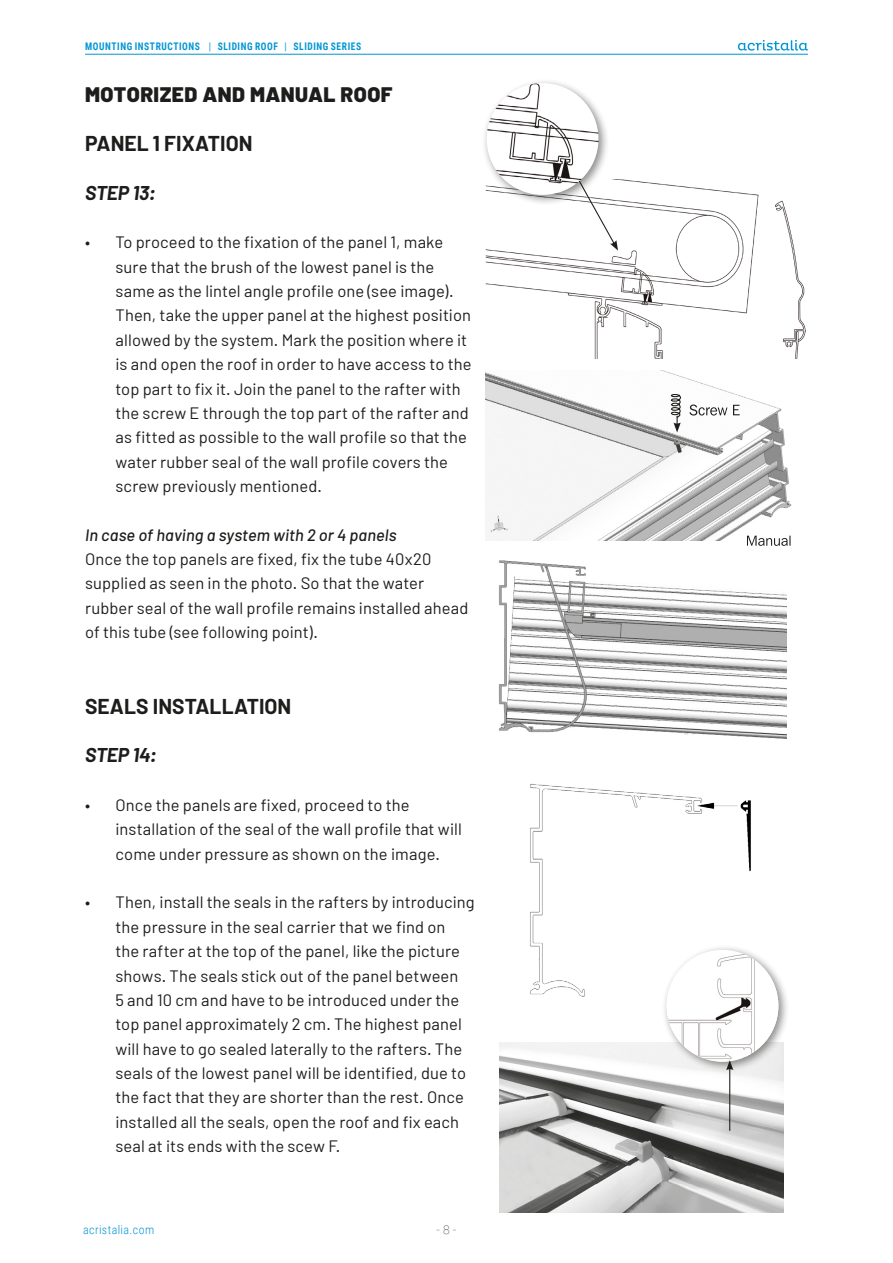
<style>
.page{position:relative;width:893px;height:1263px;background:#fff}
.page>*{position:absolute;margin:0;border:0;box-sizing:border-box;transform-origin:0 0}
.t1{font:700 21px "Barlow";color:#1d1d1b}
.t2{font:900 21px "Barlow";letter-spacing:.02em;color:#1d1d1b}
.t3{font:italic 700 19.5px "Barlow";letter-spacing:-.01em;color:#1d1d1b}
.t4{font:16.5px/24.3px "Barlow";letter-spacing:.005em;color:#1d1d1b}
.t5{font:italic 500 16.5px "Barlow";letter-spacing:.005em;color:#1d1d1b}
.t6{font:300 12px "Roboto Condensed";letter-spacing:.035em;color:#0095d4}
.t7{font:100 12px "Roboto";color:#1d1d1b}
.t8{font:700 10.5px "Roboto Condensed";letter-spacing:.06em;color:#0095d4;scale:.9 1}
.s1{font-weight:400}
</style>
<div class="page">
<hr style="left:85px;top:54px;width:723px;height:1px;background:#0095d4">
<svg style="left:738px;top:40px;width:70px;height:11px"></svg>
<img style="left:485px;top:180px;width:321px;height:178px">
<img style="left:498px;top:560px;width:288px;height:178px">
<div style="left:481px;top:78px;width:128px;height:128px;background:#1d1d1b;opacity:.5"></div>
<img style="left:487px;top:83px;width:111px;height:112px;border-radius:56px">
<svg style="left:578px;top:179px;width:40px;height:72px"></svg>
<img style="left:499px;top:1042px;width:284px;height:170px">
<img style="left:530px;top:783px;width:221px;height:214px">
<div style="left:661px;top:945px;width:128px;height:127px;background:#1d1d1b;opacity:.5"></div>
<img style="left:667px;top:953px;width:111px;height:109px">
<hr style="left:729px;top:1068px;width:1px;height:63px;background:#1d1d1b">
<svg style="left:726px;top:1060px;width:7px;height:10px"></svg>
<img style="left:485px;top:370px;width:307px;height:170px">
<svg style="left:667px;top:393px;width:14px;height:39px"></svg>
<svg style="left:747px;top:536px;width:43px;height:10px"></svg>
<svg style="left:689px;top:404px;width:51px;height:11px"></svg>
<p class="t8" style="left:85px;top:39px;width:308px">MOUNTING INSTRUCTIONS <span class="s1">|</span> SLIDING ROOF <span class="s1">|</span> SLIDING SERIES</p>
<p class="t2" style="left:85px;top:82px;width:309px">MOTORIZED AND MANUAL ROOF</p>
<p class="t1" style="left:85px;top:130px;width:169px">PANEL 1 FIXATION</p>
<p class="t3" style="left:85px;top:180px;width:72px">STEP 13:</p>
<p class="t4" style="left:115px;top:230px;width:357px;text-indent:-30px">• To proceed to the fixation of the panel 1, make sure that the brush of the lowest panel is the same as the lintel angle profile one (see image).<br>Then, take the upper panel at the highest position allowed by the system. Mark the position where it is and open the roof in order to have access to the top part to fix it. Join the panel to the rafter with the screw E through the top part of the rafter and as fitted as possible to the wall profile so that the water rubber seal of the wall profile covers the screw previously mentioned.</p>
<p class="t5" style="left:85px;top:524px;width:313px">In case of having a system with 2 or 4 panels</p>
<p class="t4" style="left:85px;top:546px;width:385px">Once the top panels are fixed, fix the tube 40x20 supplied as seen in the photo. So that the water rubber seal of the wall profile remains installed ahead of this tube (see following point).</p>
<p class="t1" style="left:85px;top:693px;width:208px">SEALS INSTALLATION</p>
<p class="t3" style="left:85px;top:743px;width:73px">STEP 14:</p>
<p class="t4" style="left:115px;top:792px;width:348px;text-indent:-30px">• Once the panels are fixed, proceed to the installation of the seal of the wall profile that will come under pressure as shown on the image.</p>
<p class="t4" style="left:115px;top:890px;width:361px;text-indent:-30px">• Then, install the seals in the rafters by introducing the pressure in the seal carrier that we find on<br>the rafter at the top of the panel, like the picture shows. The seals stick out of the panel between<br>5 and 10 cm and have to be introduced under the top panel approximately 2 cm. The highest panel will have to go sealed laterally to the rafters. The seals of the lowest panel will be identified, due to the fact that they are shorter than the rest. Once installed all the seals, open the roof and fix each seal at its ends with the scew F.</p>
<p class="t6" style="left:83px;top:1221px;width:73px">acristalia.com</p>
<p class="t7" style="left:436px;top:1221px;width:21px">- 8 -</p>
</div>
